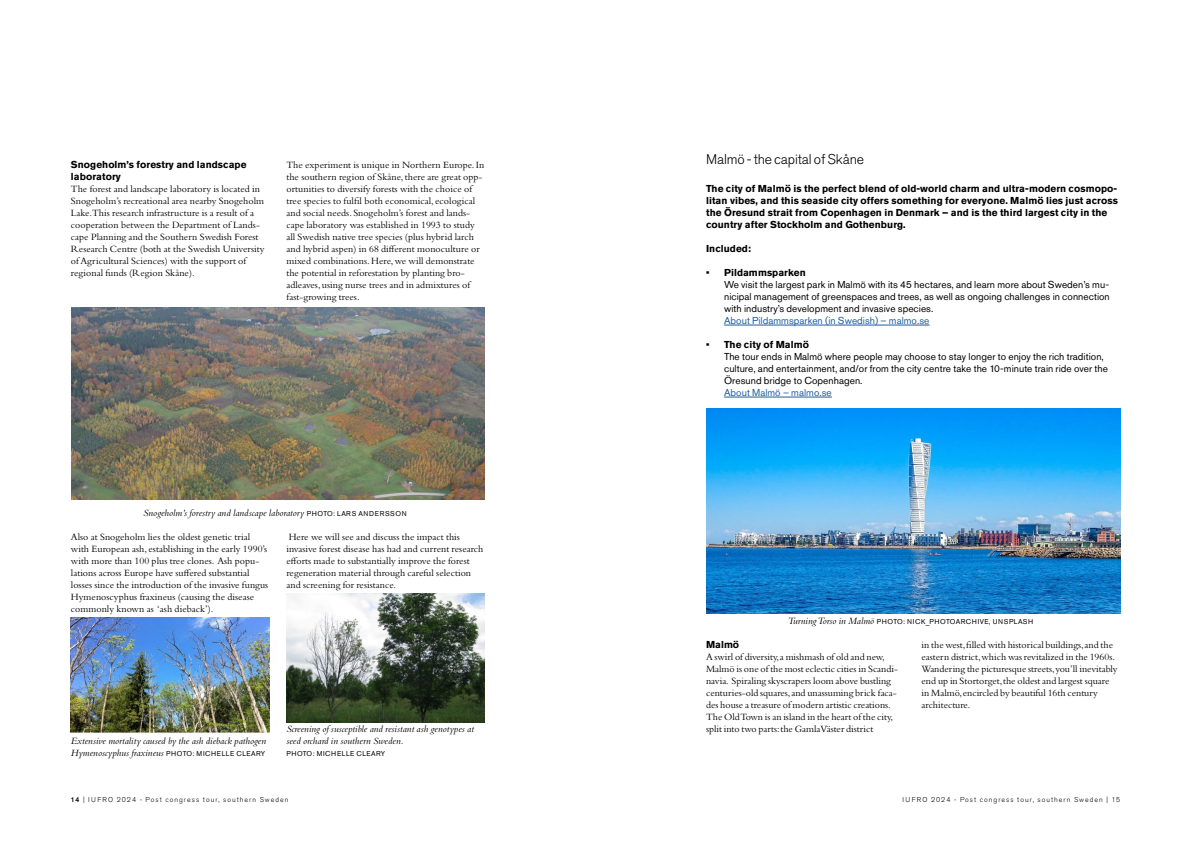
<style>
.page{position:relative;width:1191px;height:842px;background:#fff}
.page>*{position:absolute;margin:0;border:0;box-sizing:border-box;transform-origin:0 0}
.t1{font:300 14px "Akzidenz Grotesk Std";letter-spacing:-.005em;color:#000}
.t2{font:10px/12px "Bembo Std";letter-spacing:.005em;color:#000}
.t3{font:10px/12px "Akzidenz Grotesk Std";letter-spacing:.005em;color:#000}
.t4{font:700 10px/12px "Akzidenz Grotesk Std";letter-spacing:.005em;color:#000}
.t5{font:italic 10px/12px "Bembo Std";letter-spacing:.005em;color:#000}
.t6{font:7px "Akzidenz Grotesk Std";letter-spacing:.08em;color:#000}
.t7{font:300 7px "Akzidenz Grotesk Std";letter-spacing:.15em;color:#000}
.s1{font-weight:700}
.s2{color:#215e9e}
.s3{font-weight:500}
</style>
<div class="page">
<img style="left:71px;top:308px;width:414px;height:192px">
<img style="left:71px;top:617px;width:198px;height:116px">
<img style="left:286px;top:594px;width:199px;height:129px">
<hr style="left:724px;top:325px;width:205px;height:1px;background:#215e9e">
<hr style="left:724px;top:397px;width:108px;height:1px;background:#215e9e">
<img style="left:706px;top:408px;width:414px;height:205px">
<h4 class="t4" style="left:71px;top:159px;width:177px">Snogeholm’s forestry and landscape laboratory</h4>
<p class="t2" style="left:71px;top:183px;width:195px">The forest and landscape laboratory is located in Snogeholm’s recreational area nearby Snogeholm Lake.This research infrastructure is a result of a cooperation between the Department of Lands&shy;cape Planning and the Southern Swedish Forest Research Centre (both at the Swedish University of Agricultural Sciences) with the support of regional funds (Region Skåne).</p>
<p class="t2" style="left:286px;top:159px;width:200px">The experiment is unique in Northern Europe. In the southern region of Skåne, there are great opp&shy;ortunities to diversify forests with the choice of tree species to fulfil both economical, ecological and social needs. Snogeholm’s forest and lands&shy;cape laboratory was established in 1993 to study all Swedish native tree species (plus hybrid larch and hybrid aspen) in 68 different monoculture or mixed combinations. Here, we will demonstrate the potential in reforestation by planting bro&shy;adleaves, using nurse trees and in admixtures of fast-growing trees.</p>
<p class="t5" style="left:143px;top:507px;width:162px">Snogeholm’s forestry and landscape laboratory</p>
<p class="t6" style="left:307px;top:509px;width:101px">PHOTO: LARS ANDERSSON</p>
<p class="t2" style="left:71px;top:531px;width:199px">Also at Snogeholm lies the oldest genetic trial with European ash, establishing in the early 1990’s with more than 100 plus tree clones. Ash popu&shy;lations across Europe have suffered substantial losses since the introduction of the invasive fungus Hymenoscyphus fraxineus (causing the disease commonly known as ‘ash dieback’).</p>
<p class="t2" style="left:286px;top:531px;width:199px">Here we will see and discuss the impact this invasive forest disease has had and current research efforts made to substantially improve the forest regeneration material through careful selection and screening for resistance.</p>
<p class="t5" style="left:71px;top:735px;width:197px">Extensive mortality caused by the ash dieback pathogen<br>Hymenoscyphus fraxineus</p>
<p class="t6" style="left:166px;top:749px;width:100px">PHOTO: MICHELLE CLEARY</p>
<p class="t5" style="left:286px;top:723px;width:189px">Screening of susceptible and resistant ash genotypes at seed orchard in southern Sweden.</p>
<p class="t6" style="left:286px;top:749px;width:100px">PHOTO: MICHELLE CLEARY</p>
<h3 class="t1" style="left:706px;top:151px;width:160px">Malmö - the capital of Skåne</h3>
<p class="t4" style="left:706px;top:183px;width:413px">The city of Malmö is the perfect blend of old-world charm and ultra-modern cosmopo&shy;litan vibes, and this seaside city offers something for everyone. Malmö lies just across the Öresund strait from Copenhagen in Denmark – and is the third largest city in the country after Stockholm and Gothenburg.</p>
<p class="t4" style="left:706px;top:243px;width:46px">Included:</p>
<p class="t3" style="left:724px;top:266px;width:387px;text-indent:-18px"><span class="s1">• Pildammsparken<br></span>We visit the largest park in Malmö with its 45 hectares, and learn more about Sweden’s mu&shy;nicipal management of greenspaces and trees, as well as ongoing challenges in connection with industry’s development and invasive species.<br><span class="s2">About Pildammsparken (in Swedish) – malmo.se</span></p>
<p class="t3" style="left:724px;top:338px;width:385px;text-indent:-18px"><span class="s1">• The city of Malmö<br></span>The tour ends in Malmö where people may choose to stay longer to enjoy the rich tradition, culture, and entertainment, and/or from the city centre take the 10-minute train ride over the Öresund bridge to Copenhagen.<br><span class="s2">About Malmö – malmo.se</span></p>
<p class="t5" style="left:787px;top:615px;width:88px">Turning Torso in Malmö</p>
<p class="t6" style="left:877px;top:617px;width:158px">PHOTO: NICK_PHOTOARCHIVE, UNSPLASH</p>
<h4 class="t4" style="left:706px;top:639px;width:35px">Malmö</h4>
<p class="t2" style="left:706px;top:651px;width:180px">A swirl of diversity, a mishmash of old and new,</p>
<p class="t2" style="left:706px;top:675px;width:186px">navia. Spiraling skyscrapers loom above bustling</p>
<p class="t2" style="left:706px;top:699px;width:188px">des house a treasure of modern artistic creations.<br>The Old Town is an island in the heart of the city, split into two parts: the Gamla Väster district</p>
<p class="t2" style="left:706px;top:663px;width:193px">Malmö is one of the most eclectic cities in Scandi-</p>
<p class="t2" style="left:706px;top:687px;width:192px">centuries-old squares, and unassuming brick faca-</p>
<p class="t2" style="left:921px;top:639px;width:197px">in the west, filled with historical buildings, and the eastern district, which was revitalized in the 1960s.<br>Wandering the picturesque streets, you’ll inevitably end up in Stortorget, the oldest and largest square in Malmö, encircled by beautiful 16th century architecture.</p>
<p class="t7" style="left:71px;top:796px;width:219px"><span class="s3">14</span> | IUFRO 2024 - Post congress tour, southern Sweden</p>
<p class="t7" style="left:902px;top:796px;width:219px">IUFRO 2024 - Post congress tour, southern Sweden | 15</p>
</div>
